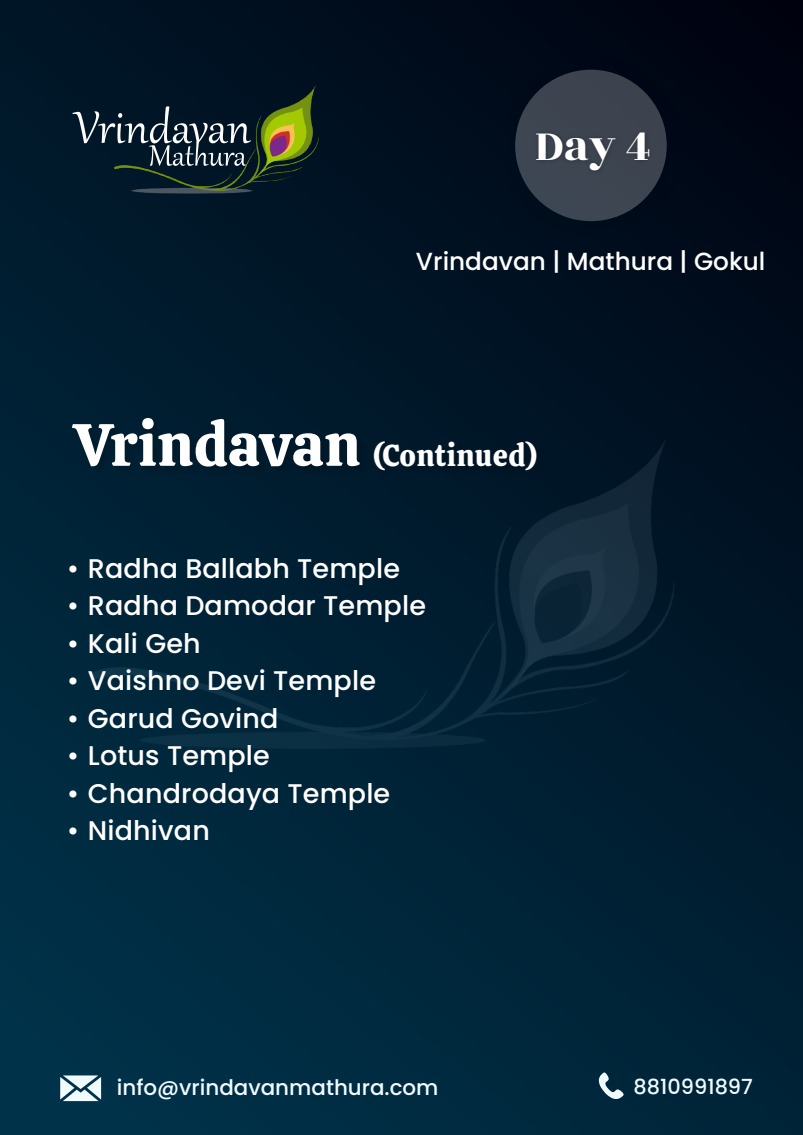
<style>
.page{position:relative;width:803px;height:1135px;background:#fff}
.page>*{position:absolute;margin:0;border:0;box-sizing:border-box;transform-origin:0 0}
.t1{font:47.17px "Rozha One";color:#fff}
.t2{font:30px "Calistoga";letter-spacing:.015em;color:#fff}
.t3{font:500 27px "Poppins";letter-spacing:.005em;color:#fff}
.t4{font:500 24.75px "Poppins";color:#fff}
.t5{font:500 21.45px "Poppins";color:#f0fbff}
.t6{font:500 20.85px "Poppins";color:#f0fbff}
.s1{font-size:59.7px}
</style>
<div class="page">
<div style="left:0;top:0;width:802px;height:1135px;background:linear-gradient(to bottom,#000b1a,#002c42)"></div>
<div style="left:496px;top:51px;width:192px;height:192px;background:#000b19"></div>
<div style="left:515px;top:70px;width:151px;height:151px;background:#3d4450;border-radius:50%"></div>
<svg style="left:72px;top:106px;width:38px;height:60px;background:#1d3141"></svg>
<img style="left:110px;top:80px;width:216px;height:123px">
<img style="left:80px;top:426px;width:614px;height:350px">
<div style="left:69px;top:412px;width:483px;height:91px;background:#001a2c"></div>
<svg style="left:598px;top:1072px;width:25px;height:27px"></svg>
<svg style="left:60px;top:1075px;width:41px;height:26px"></svg>
<h1 class="t1" style="left:534px;top:112px;width:118px">Day 4</h1>
<p class="t4" style="left:416px;top:247px;width:351px">Vrindavan | Mathura | Gokul</p>
<p class="t2" style="left:74px;top:427px;width:465px"><span class="s1">Vrindavan</span> (Continued)</p>
<p class="t3" style="left:67px;top:553px;width:334px">• Radha Ballabh Temple</p>
<p class="t3" style="left:67px;top:590px;width:360px">• Radha Damodar Temple</p>
<p class="t3" style="left:67px;top:628px;width:135px">• Kali Geh</p>
<p class="t3" style="left:67px;top:665px;width:310px">• Vaishno Devi Temple</p>
<p class="t3" style="left:67px;top:703px;width:213px">• Garud Govind</p>
<p class="t3" style="left:67px;top:740px;width:204px">• Lotus Temple</p>
<p class="t3" style="left:67px;top:778px;width:325px">• Chandrodaya Temple</p>
<p class="t3" style="left:67px;top:815px;width:144px">• Nidhivan</p>
<p class="t5" style="left:117px;top:1075px;width:323px">info@vrindavanmathura.com</p>
<p class="t6" style="left:633px;top:1074px;width:121px">8810991897</p>
</div>
